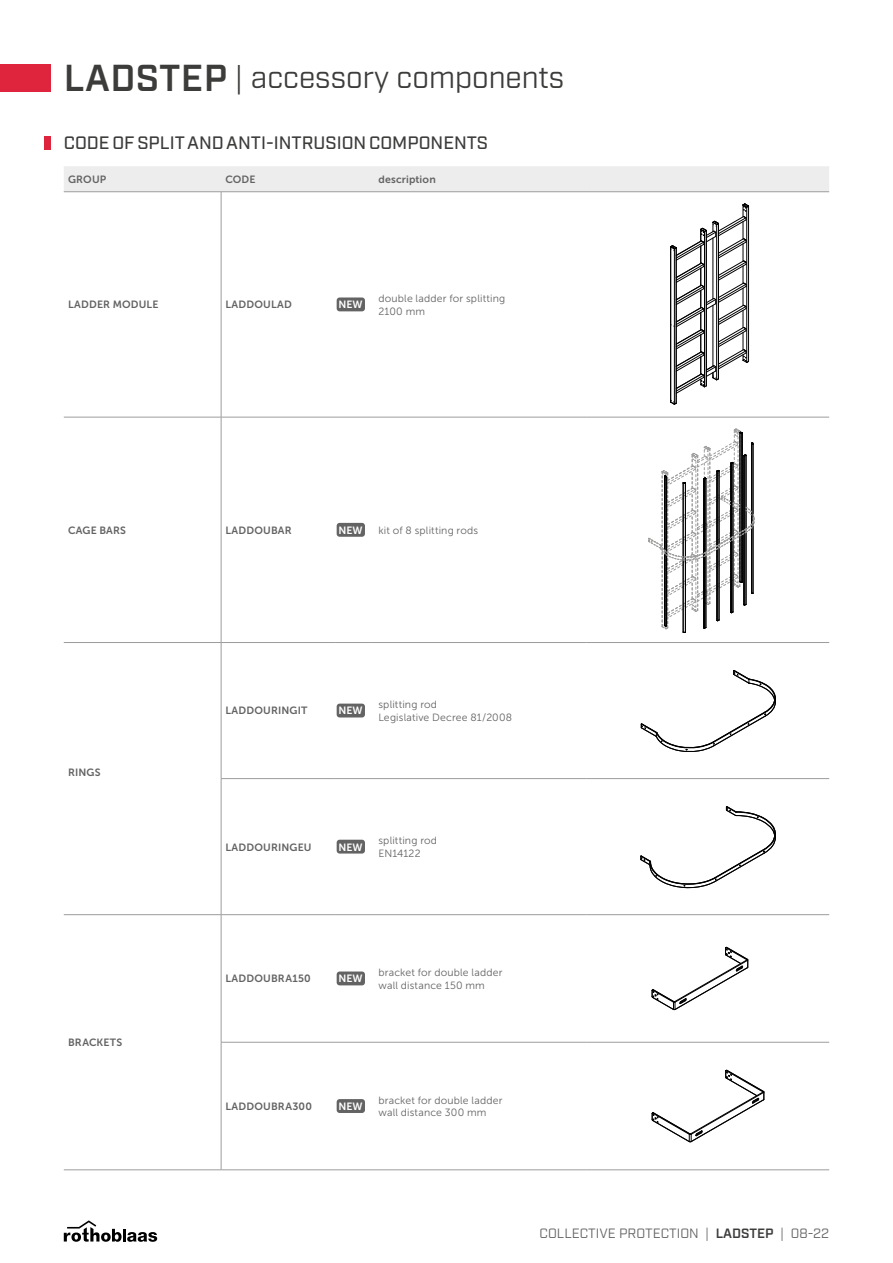
<style>
.page{position:relative;width:893px;height:1263px;background:#fff}
.page>*{position:absolute;margin:0;border:0;box-sizing:border-box;transform-origin:0 0}
.t1{font:30px "Industry";color:#3c3c3b}
.t2{font:500 18px "Industry";color:#3c3c3b}
.t3{font:13.5px "Industry";color:#646363}
.t4{font:10.5px/12.6px "Museo Sans 300";letter-spacing:.015em;color:#646363}
.t5{font:10.5px "Museo Sans 700";letter-spacing:.02em;color:#646363}
.t6{font:10.5px "Museo Sans 700";color:#fff}
.s1{font-weight:600;font-size:37.5px}
.s2{font-weight:600;color:#3c3c3b}
</style>
<div class="page">
<div style="left:64px;top:166px;width:765px;height:25px;background:#ededed"></div>
<hr style="left:64px;top:1169px;width:157px;height:1px;background:#9d9d9c">
<hr style="left:64px;top:642px;width:157px;height:1px;background:#9d9d9c">
<hr style="left:221px;top:643px;width:1px;height:135px;background:#9d9d9c">
<hr style="left:221px;top:779px;width:1px;height:135px;background:#9d9d9c">
<hr style="left:221px;top:915px;width:1px;height:127px;background:#9d9d9c">
<hr style="left:221px;top:1042px;width:1px;height:127px;background:#9d9d9c">
<hr style="left:64px;top:914px;width:157px;height:1px;background:#9d9d9c">
<hr style="left:64px;top:191px;width:157px;height:1px;background:#9d9d9c">
<hr style="left:221px;top:191px;width:115px;height:1px;background:#9d9d9c">
<hr style="left:336px;top:191px;width:34px;height:1px;background:#9d9d9c">
<hr style="left:370px;top:191px;width:217px;height:1px;background:#9d9d9c">
<hr style="left:587px;top:191px;width:242px;height:1px;background:#9d9d9c">
<hr style="left:64px;top:417px;width:157px;height:1px;background:#9d9d9c">
<hr style="left:221px;top:417px;width:115px;height:1px;background:#9d9d9c">
<hr style="left:336px;top:417px;width:34px;height:1px;background:#9d9d9c">
<hr style="left:370px;top:417px;width:217px;height:1px;background:#9d9d9c">
<hr style="left:587px;top:417px;width:242px;height:1px;background:#9d9d9c">
<hr style="left:221px;top:642px;width:115px;height:1px;background:#9d9d9c">
<hr style="left:336px;top:642px;width:34px;height:1px;background:#9d9d9c">
<hr style="left:370px;top:642px;width:217px;height:1px;background:#9d9d9c">
<hr style="left:587px;top:642px;width:242px;height:1px;background:#9d9d9c">
<hr style="left:221px;top:778px;width:115px;height:1px;background:#9d9d9c">
<hr style="left:336px;top:778px;width:34px;height:1px;background:#9d9d9c">
<hr style="left:370px;top:778px;width:217px;height:1px;background:#9d9d9c">
<hr style="left:587px;top:778px;width:242px;height:1px;background:#9d9d9c">
<hr style="left:221px;top:914px;width:115px;height:1px;background:#9d9d9c">
<hr style="left:336px;top:914px;width:34px;height:1px;background:#9d9d9c">
<hr style="left:370px;top:914px;width:217px;height:1px;background:#9d9d9c">
<hr style="left:587px;top:914px;width:242px;height:1px;background:#9d9d9c">
<hr style="left:221px;top:1042px;width:115px;height:1px;background:#9d9d9c">
<hr style="left:336px;top:1042px;width:34px;height:1px;background:#9d9d9c">
<hr style="left:370px;top:1042px;width:217px;height:1px;background:#9d9d9c">
<hr style="left:587px;top:1042px;width:242px;height:1px;background:#9d9d9c">
<hr style="left:221px;top:1169px;width:115px;height:1px;background:#9d9d9c">
<hr style="left:336px;top:1169px;width:34px;height:1px;background:#9d9d9c">
<hr style="left:370px;top:1169px;width:217px;height:1px;background:#9d9d9c">
<hr style="left:587px;top:1169px;width:242px;height:1px;background:#9d9d9c">
<hr style="left:221px;top:192px;width:1px;height:225px;background:#9d9d9c">
<hr style="left:221px;top:417px;width:1px;height:225px;background:#9d9d9c">
<div style="left:337px;top:297px;width:28px;height:14px;background:#646363;border-radius:3px"></div>
<hr style="left:676px;top:248px;width:1px;height:155px;background:#000">
<hr style="left:674px;top:249px;width:1px;height:155px;background:#000">
<hr style="left:670px;top:247px;width:1px;height:155px;background:#000">
<svg style="left:670px;top:400px;width:7px;height:5px"></svg>
<svg style="left:670px;top:204px;width:79px;height:190px"></svg>
<div style="left:337px;top:523px;width:28px;height:14px;background:#646363;border-radius:3px"></div>
<svg style="left:648px;top:429px;width:107px;height:204px"></svg>
<div style="left:337px;top:704px;width:28px;height:13px;background:#646363;border-radius:3px"></div>
<svg style="left:641px;top:670px;width:135px;height:82px"></svg>
<div style="left:337px;top:840px;width:28px;height:13px;background:#646363;border-radius:3px"></div>
<svg style="left:640px;top:806px;width:136px;height:82px"></svg>
<div style="left:337px;top:971px;width:28px;height:14px;background:#646363;border-radius:3px"></div>
<svg style="left:652px;top:947px;width:96px;height:63px"></svg>
<div style="left:337px;top:1099px;width:28px;height:14px;background:#646363;border-radius:3px"></div>
<svg style="left:652px;top:1070px;width:113px;height:72px"></svg>
<svg style="left:64px;top:1220px;width:93px;height:22px"></svg>
<div style="left:0;top:64px;width:51px;height:27px;background:#de253d"></div>
<div style="left:45px;top:136px;width:6px;height:13px;background:#de253d"></div>
<h1 class="t1" style="left:64px;top:60px;width:502px"><span class="s1">LADSTEP</span> | accessory components</h1>
<h2 class="t2" style="left:64px;top:132px;width:426px">CODE OF SPLIT AND ANTI-INTRUSION COMPONENTS</h2>
<p class="t5" style="left:68px;top:173px;width:40px">GROUP</p>
<p class="t5" style="left:225px;top:173px;width:32px">CODE</p>
<p class="t5" style="left:378px;top:173px;width:59px">description</p>
<p class="t5" style="left:68px;top:299px;width:92px">LADDER MODULE</p>
<p class="t5" style="left:225px;top:299px;width:68px">LADDOULAD</p>
<p class="t6" style="left:339px;top:299px;width:26px">NEW</p>
<p class="t4" style="left:378px;top:292px;width:128px">double ladder for splitting<br>2100 mm</p>
<p class="t5" style="left:68px;top:524px;width:59px">CAGE BARS</p>
<p class="t5" style="left:225px;top:524px;width:68px">LADDOUBAR</p>
<p class="t6" style="left:339px;top:524px;width:26px">NEW</p>
<p class="t4" style="left:378px;top:524px;width:101px">kit of 8 splitting rods</p>
<p class="t5" style="left:68px;top:767px;width:34px">RINGS</p>
<p class="t5" style="left:68px;top:1037px;width:56px">BRACKETS</p>
<p class="t5" style="left:225px;top:705px;width:84px">LADDOURINGIT</p>
<p class="t6" style="left:339px;top:705px;width:26px">NEW</p>
<p class="t4" style="left:378px;top:698px;width:135px">splitting rod<br>Legislative Decree 81/2008</p>
<p class="t5" style="left:225px;top:841px;width:88px">LADDOURINGEU</p>
<p class="t6" style="left:339px;top:841px;width:26px">NEW</p>
<p class="t4" style="left:378px;top:834px;width:60px">splitting rod<br>EN14122</p>
<p class="t5" style="left:225px;top:973px;width:87px">LADDOUBRA150</p>
<p class="t6" style="left:339px;top:973px;width:26px">NEW</p>
<p class="t4" style="left:378px;top:966px;width:126px">bracket for double ladder wall distance 150 mm</p>
<p class="t5" style="left:225px;top:1100px;width:88px">LADDOUBRA300</p>
<p class="t6" style="left:339px;top:1100px;width:26px">NEW</p>
<p class="t4" style="left:378px;top:1094px;width:126px">bracket for double ladder wall distance 300 mm</p>
<p class="t3" style="left:539px;top:1225px;width:291px">COLLECTIVE PROTECTION | <span class="s2">LADSTEP</span> | 08-22</p>
</div>
